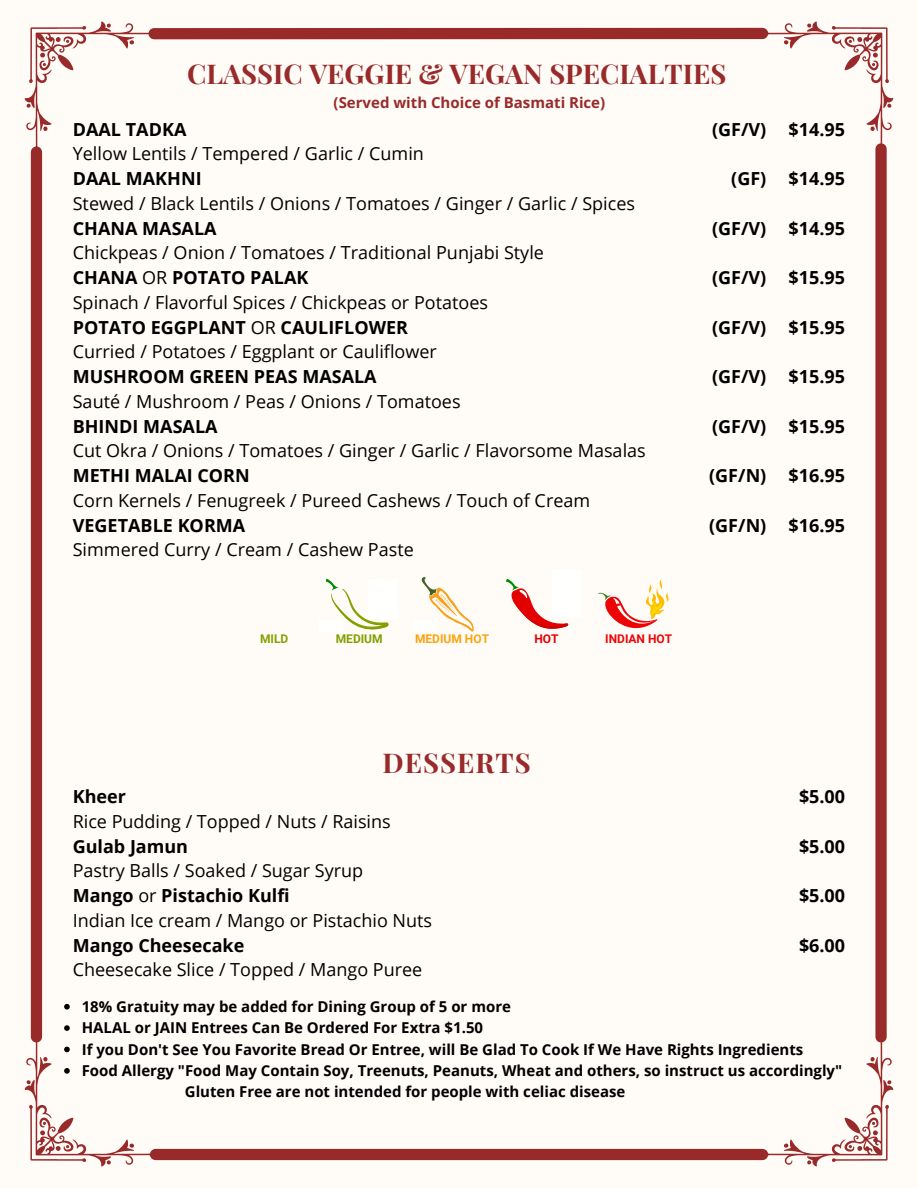
<style>
.page{position:relative;width:918px;height:1188px;background:#fffcf8}
.page>*{position:absolute;margin:0;border:0;box-sizing:border-box;transform-origin:0 0}
.t1{font:700 27.3px "Playfair Display";color:#992a2a}
.t2{font:700 27.3px "Playfair Display";letter-spacing:.04em;color:#992a2a}
.t3{font:18px/24.8px "Open Sans";color:#000}
.t4{font:700 18px "Open Sans";color:#000}
.t5{font:700 15px "Open Sans";color:#000}
.t6{font:700 15px "Open Sans";color:#992a2a}
.t7{font:700 12px "Roboto";color:#82a000}
.t8{font:700 12px "Roboto";color:#fba30d}
.t9{font:700 12px "Roboto";color:#ed0505}
.t10{font:700 12px "Roboto";color:#e40001}
.s1{font-weight:700}
</style>
<div class="page">
<svg style="left:765px;top:22px;width:128px;height:127px"></svg>
<svg style="left:765px;top:1038px;width:128px;height:128px"></svg>
<svg style="left:25px;top:22px;width:128px;height:128px"></svg>
<div style="left:154px;top:28px;width:609px;height:11px;background:#992a2a"></div>
<div style="left:31px;top:152px;width:11px;height:885px;background:#992a2a"></div>
<div style="left:875px;top:149px;width:12px;height:888px;background:#992a2a"></div>
<div style="left:156px;top:1149px;width:607px;height:11px;background:#992a2a"></div>
<svg style="left:64px;top:1004px;width:6px;height:6px"></svg>
<svg style="left:64px;top:1025px;width:6px;height:6px"></svg>
<svg style="left:25px;top:1038px;width:128px;height:128px"></svg>
<svg style="left:506px;top:579px;width:63px;height:50px"></svg>
<div style="left:552px;top:570px;width:30px;height:47px;background:#fffffe"></div>
<svg style="left:326px;top:579px;width:63px;height:51px"></svg>
<div style="left:319px;top:620px;width:24px;height:12px;background:#fffffe"></div>
<div style="left:368px;top:579px;width:29px;height:40px;background:#fffffe"></div>
<svg style="left:598px;top:579px;width:70px;height:50px"></svg>
<div style="left:413px;top:620px;width:24px;height:12px;background:#fffffe"></div>
<svg style="left:422px;top:577px;width:52px;height:55px"></svg>
<h3 class="t1" style="left:187px;top:54px;width:541px">CLASSIC VEGGIE &amp; VEGAN SPECIALTIES</h3>
<h3 class="t6" style="left:334px;top:92px;width:273px">(Served with Choice of Basmati Rice)</h3>
<h3 class="t3" style="left:73px;top:116px;width:575px"><span class="s1">DAAL TADKA<br></span>Yellow Lentils / Tempered / Garlic / Cumin<br><span class="s1">DAAL MAKHNI<br></span>Stewed / Black Lentils / Onions / Tomatoes / Ginger / Garlic / Spices <span class="s1">CHANA MASALA<br></span>Chickpeas / Onion / Tomatoes / Traditional Punjabi Style<br><span class="s1">CHANA</span> OR <span class="s1">POTATO PALAK<br></span>Spinach / Flavorful Spices / Chickpeas or Potatoes<br><span class="s1">POTATO EGGPLANT</span> OR <span class="s1">CAULIFLOWER<br></span>Curried / Potatoes / Eggplant or Cauliflower<br><span class="s1">MUSHROOM GREEN PEAS MASALA<br></span>Sauté / Mushroom / Peas / Onions / Tomatoes<br><span class="s1">BHINDI MASALA<br></span>Cut Okra / Onions / Tomatoes / Ginger / Garlic / Flavorsome Masalas <span class="s1">METHI MALAI CORN<br></span>Corn Kernels / Fenugreek / Pureed Cashews / Touch of Cream <span class="s1">VEGETABLE KORMA</span></h3>
<h3 class="t3" style="left:73px;top:537px;width:343px">Simmered Curry / Cream / Cashew Paste</h3>
<p class="t4" style="left:712px;top:116px;width:56px">(GF/V)</p>
<p class="t4" style="left:731px;top:166px;width:37px">(GF)</p>
<p class="t4" style="left:712px;top:215px;width:56px">(GF/V)</p>
<p class="t4" style="left:712px;top:265px;width:56px">(GF/V)</p>
<p class="t4" style="left:712px;top:314px;width:56px">(GF/V)</p>
<p class="t4" style="left:712px;top:364px;width:56px">(GF/V)</p>
<h1 class="t4" style="left:712px;top:413px;width:56px">(GF/V)</h1>
<h4 class="t4" style="left:709px;top:463px;width:59px">(GF/N)</h4>
<p class="t4" style="left:709px;top:512px;width:59px">(GF/N)</p>
<h3 class="t4" style="left:789px;top:116px;width:58px">$14.95</h3>
<h3 class="t4" style="left:789px;top:166px;width:58px">$14.95</h3>
<h3 class="t4" style="left:789px;top:215px;width:58px">$14.95</h3>
<h3 class="t4" style="left:789px;top:265px;width:58px">$15.95</h3>
<h3 class="t4" style="left:789px;top:314px;width:58px">$15.95</h3>
<h3 class="t4" style="left:789px;top:364px;width:58px">$15.95</h3>
<p class="t4" style="left:789px;top:413px;width:58px">$15.95</p>
<p class="t4" style="left:789px;top:463px;width:58px">$16.95</p>
<p class="t4" style="left:789px;top:512px;width:58px">$16.95</p>
<h2 class="t7" style="left:260px;top:632px;width:30px">MILD</h2>
<h2 class="t7" style="left:336px;top:632px;width:48px">MEDIUM</h2>
<h3 class="t8" style="left:415px;top:632px;width:76px">MEDIUM HOT</h3>
<h2 class="t10" style="left:534px;top:632px;width:26px">HOT</h2>
<h2 class="t9" style="left:605px;top:632px;width:68px">INDIAN HOT</h2>
<h5 class="t2" style="left:383px;top:743px;width:150px">DESSERTS</h5>
<h4 class="t3" style="left:73px;top:784px;width:361px"><span class="s1">Kheer<br></span>Rice Pudding / Topped / Nuts / Raisins<br><span class="s1">Gulab Jamun<br></span>Pastry Balls / Soaked / Sugar Syrup<br><span class="s1">Mango</span> or <span class="s1">Pistachio Kulfi<br></span>Indian Ice cream / Mango or Pistachio Nuts<br><span class="s1">Mango Cheesecake</span></h4>
<p class="t3" style="left:73px;top:957px;width:351px">Cheesecake Slice / Topped / Mango Puree</p>
<h2 class="t5" style="left:82px;top:996px;width:431px">18% Gratuity may be added for Dining Group of 5 or more</h2>
<h2 class="t5" style="left:82px;top:1017px;width:403px">HALAL or JAIN Entrees Can Be Ordered For Extra $1.50</h2>
<h2 class="t5" style="left:82px;top:1039px;width:723px">If you Don't See You Favorite Bread Or Entree, will Be Glad To Cook If We Have Rights Ingredients</h2>
<h2 class="t5" style="left:82px;top:1060px;width:762px">Food Allergy "Food May Contain Soy, Treenuts, Peanuts, Wheat and others, so instruct us accordingly"</h2>
<h2 class="t5" style="left:185px;top:1081px;width:442px">Gluten Free are not intended for people with celiac disease</h2>
<p class="t4" style="left:799px;top:784px;width:48px">$5.00</p>
<p class="t4" style="left:799px;top:833px;width:48px">$5.00</p>
<p class="t4" style="left:799px;top:883px;width:48px">$5.00</p>
<p class="t4" style="left:799px;top:932px;width:48px">$6.00</p>
</div>
